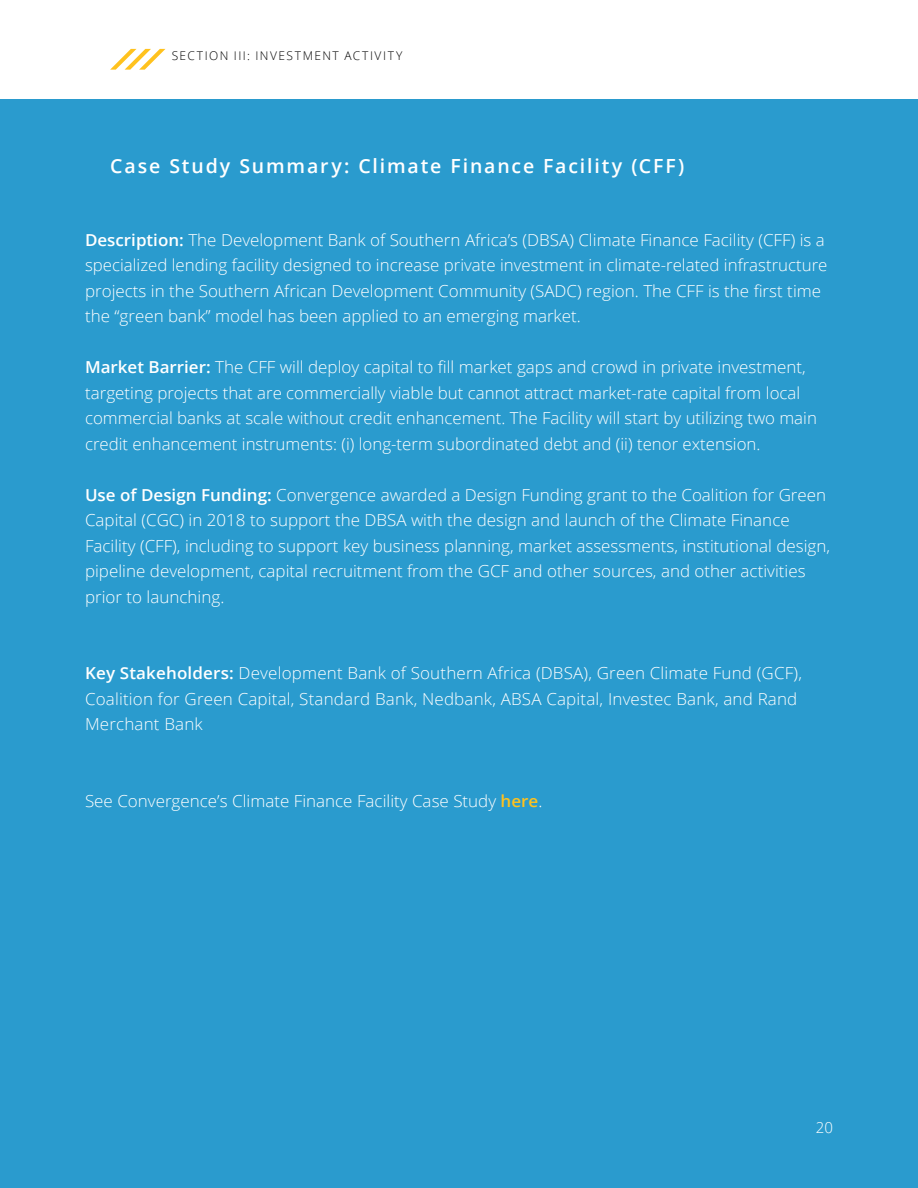
<style>
.page{position:relative;width:918px;height:1188px;background:#fff}
.page>*{position:absolute;margin:0;border:0;box-sizing:border-box;transform-origin:0 0}
.t1{font:600 19.5px "Open Sans";letter-spacing:.095em;color:#fff}
.t2{font:300 16.5px/25.5px "Open Sans";color:#fff}
.t3{font:300 15px "Open Sans";color:#fff}
.t4{font:300 12px "Open Sans";letter-spacing:.11em;color:#000}
.s1{font-weight:600}
.s2{font-weight:600;color:#ffc21e}
</style>
<div class="page">
<svg style="left:110px;top:49px;width:55px;height:21px"></svg>
<div style="left:0;top:100px;width:918px;height:1088px;background:#2a9bce"></div>
<p class="t4" style="left:172px;top:47px;width:17px">Section</p>
<p class="t4" style="left:234px;top:47px;width:36px">III: Investment</p>
<p class="t4" style="left:344px;top:47px;width:17px">Activity</p>
<p class="t1" style="left:110px;top:153px;width:576px">Case Study Summary: Climate Finance Facility (CFF)</p>
<p class="t2" style="left:85px;top:227px;width:744px"><span class="s1">Description:</span> The Development Bank of Southern Africa’s (DBSA) Climate Finance Facility (CFF) is a specialized lending facility designed to increase private investment in climate-related infrastructure projects in the Southern African Development Community (SADC) region. The CFF is the first time the “green bank” model has been applied to an emerging market.</p>
<p class="t2" style="left:85px;top:354px;width:733px"><span class="s1">Market Barrier:</span> The CFF will deploy capital to fill market gaps and crowd in private investment, targeting projects that are commercially viable but cannot attract market-rate capital from local commercial banks at scale without credit enhancement. The Facility will start by utilizing two main credit enhancement instruments: (i) long-term subordinated debt and (ii) tenor extension.</p>
<p class="t2" style="left:85px;top:482px;width:747px"><span class="s1">Use of Design Funding:</span> Convergence awarded a Design Funding grant to the Coalition for Green Capital (CGC) in 2018 to support the DBSA with the design and launch of the Climate Finance Facility (CFF), including to support key business planning, market assessments, institutional design, pipeline development, capital recruitment from the GCF and other sources, and other activities prior to launching.</p>
<p class="t2" style="left:85px;top:660px;width:718px"><span class="s1">Key Stakeholders:</span> Development Bank of Southern Africa (DBSA), Green Climate Fund (GCF),<br>Coalition for Green Capital, Standard Bank, Nedbank, ABSA Capital, Investec Bank, and Rand<br>Merchant Bank</p>
<p class="t2" style="left:85px;top:788px;width:459px">See Convergence’s Climate Finance Facility Case Study <span class="s2">here</span>.</p>
<p class="t3" style="left:816px;top:1118px;width:18px">20</p>
</div>
